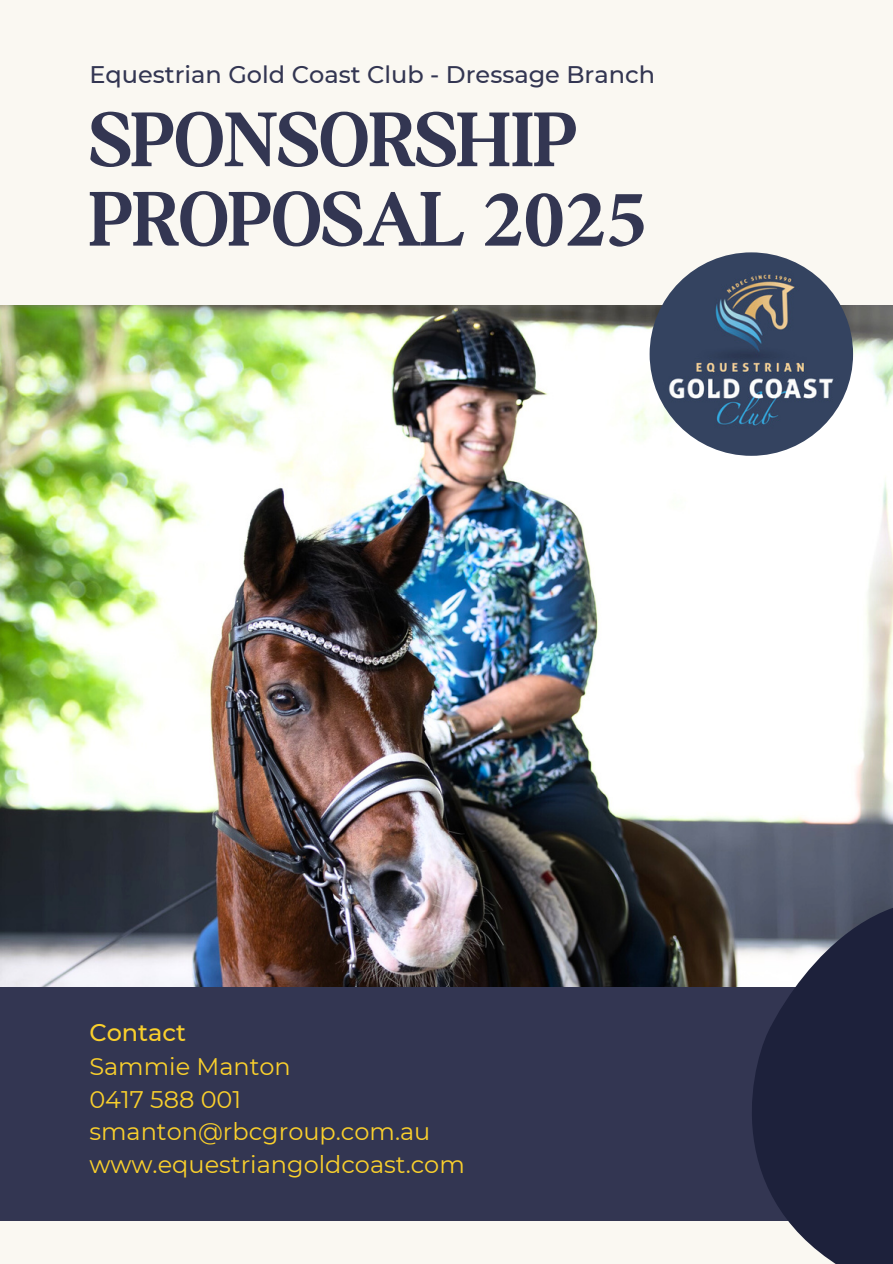
<style>
.page{position:relative;width:893px;height:1264px;background:#fff}
.page>*{position:absolute;margin:0;border:0;box-sizing:border-box;transform-origin:0 0}
.t1{font:700 82.5px/79.3px "Boston Angel";color:#333652}
.t2{font:24px "Montserrat";color:#fad02c}
.t3{font:500 24px "Montserrat";color:#333652}
.t4{font:500 24px "Montserrat";color:#fad02c}
.s1{font-family:"Minion Pro"}
</style>
<div class="page">
<div style="left:0;top:0;width:892px;height:1263px;background:#faf8f2"></div>
<img style="left:0;top:305px;width:892px;height:681px">
<div style="left:0;top:986px;width:892px;height:234px;background:#333652"></div>
<svg style="left:670px;top:812px;width:222px;height:451px"></svg>
<img style="left:649px;top:252px;width:204px;height:204px;border-radius:50%">
<p class="t3" style="left:89px;top:59px;width:567px">Equestrian Gold Coast Club - Dressage Branch</p>
<h1 class="t1" style="left:89px;top:100px;width:559px">SPONSORSHIP<br>PROPOSAL <span class="s1">2025</span></h1>
<p class="t4" style="left:89px;top:1017px;width:98px">Contact</p>
<p class="t2" style="left:89px;top:1051px;width:203px">Sammie Manton</p>
<p class="t2" style="left:89px;top:1084px;width:153px">0417 588 001</p>
<p class="t2" style="left:89px;top:1117px;width:342px">smanton@rbcgroup.com.au</p>
<h2 class="t2" style="left:89px;top:1149px;width:377px">www.equestriangoldcoast.com</h2>
</div>
